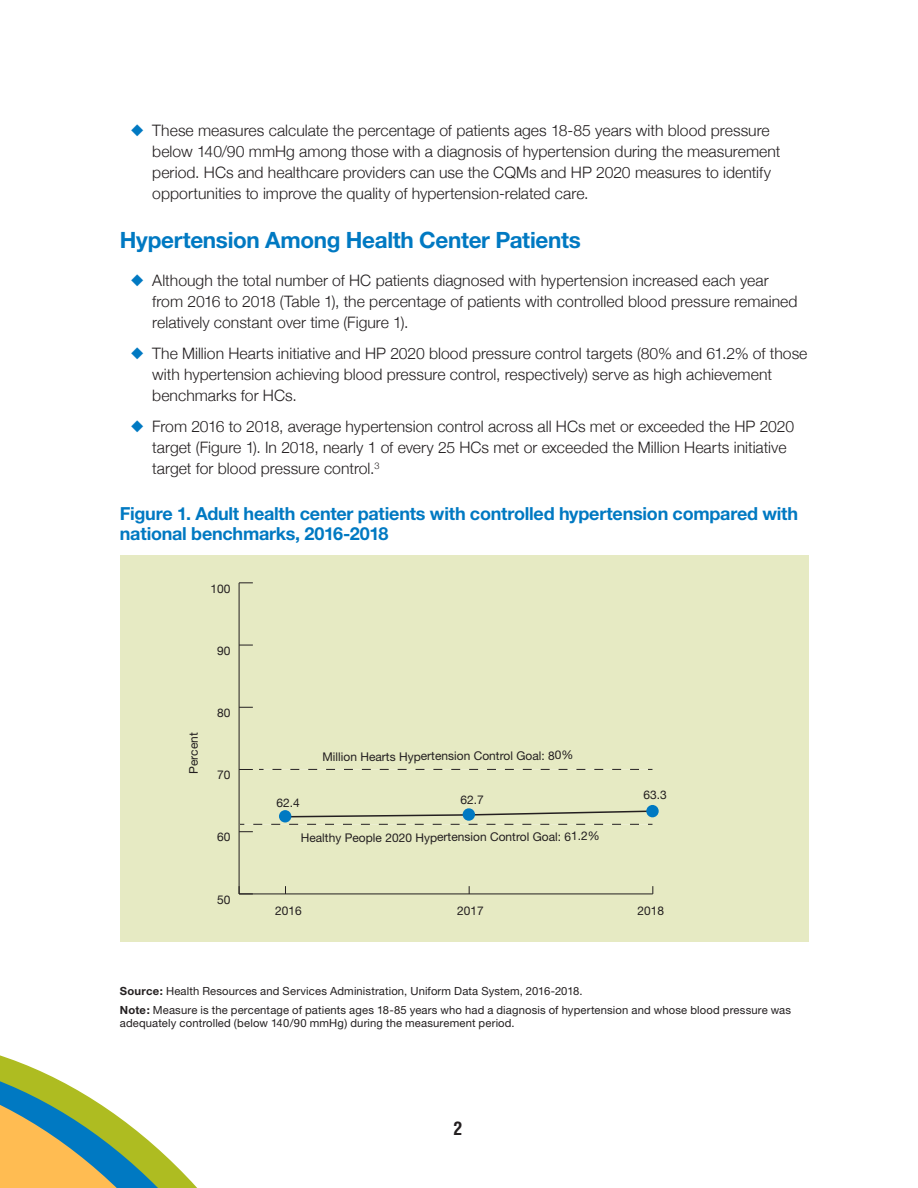
<style>
.page{position:relative;width:918px;height:1188px;background:#fff}
.page>*{position:absolute;margin:0;border:0;box-sizing:border-box;transform-origin:0 0}
.t1{font:700 22.5px "Helvetica Neue";letter-spacing:-.015em;color:#0079c2}
.t2{font:700 18px/19.5px "Helvetica Neue";letter-spacing:-.015em;color:#0079c2}
.t3{font:700 condensed 18px "Helvetica";color:#231f20}
.t4{font:300 15.75px/21px "Helvetica Neue";color:#231f20}
.t5{font:12px "Helvetica Neue";letter-spacing:-.01em;color:#231f20}
.t6{font:12px "Helvetica Neue";color:#231f20}
.t7{font:11.25px/18.9px "Helvetica Neue";letter-spacing:.015em;color:#231f20}
.s1{color:#0079c2}
.s2{font-weight:700}
</style>
<div class="page">
<svg style="left:0;top:1055px;width:197px;height:133px"></svg>
<div style="left:120px;top:555px;width:688px;height:387px;background:#e6eac3"></div>
<hr style="left:239px;top:894px;width:414px;height:1px;background:#231f20">
<hr style="left:239px;top:583px;width:1px;height:311px;background:#231f20">
<svg style="left:239px;top:886px;width:14px;height:9px"></svg>
<svg style="left:239px;top:831px;width:14px;height:1px"></svg>
<svg style="left:240px;top:769px;width:13px;height:1px"></svg>
<svg style="left:239px;top:707px;width:14px;height:1px"></svg>
<svg style="left:239px;top:645px;width:14px;height:1px"></svg>
<svg style="left:239px;top:582px;width:14px;height:1px"></svg>
<div style="left:646px;top:805px;width:13px;height:12px;background:#0079c2;border-radius:50%"></div>
<svg style="left:272px;top:769px;width:380px;height:1px"></svg>
<svg style="left:253px;top:809px;width:402px;height:16px"></svg>
<p class="t4" style="left:152px;top:118px;width:630px;text-indent:-22px"><span class="s1">◆</span> These measures calculate the percentage of patients ages 18-85 years with blood pressure below 140/90 mmHg among those with a diagnosis of hypertension during the measurement period. HCs and healthcare providers can use the CQMs and HP 2020 measures to identify opportunities to improve the quality of hypertension-related care.</p>
<h2 class="t1" style="left:120px;top:226px;width:463px">Hypertension Among Health Center Patients</h2>
<p class="t4" style="left:152px;top:269px;width:647px;text-indent:-22px"><span class="s1">◆</span> Although the total number of HC patients diagnosed with hypertension increased each year from 2016 to 2018 (Table 1), the percentage of patients with controlled blood pressure remained relatively constant over time (Figure 1).</p>
<p class="t4" style="left:152px;top:342px;width:657px;text-indent:-22px"><span class="s1">◆</span> The Million Hearts initiative and HP 2020 blood pressure control targets (80% and 61.2% of those with hypertension achieving blood pressure control, respectively) serve as high achievement benchmarks for HCs.</p>
<p class="t4" style="left:152px;top:415px;width:643px;text-indent:-22px"><span class="s1">◆</span> From 2016 to 2018, average hypertension control across all HCs met or exceeded the HP 2020 target (Figure 1). In 2018, nearly 1 of every 25 HCs met or exceeded the Million Hearts initiative target for blood pressure control.<sup>3</sup></p>
<h3 class="t2" style="left:120px;top:504px;width:680px">Figure 1. Adult health center patients with controlled hypertension compared with national benchmarks, 2016-2018</h3>
<p class="t6" style="left:210px;top:580px;width:22px">100</p>
<p class="t6" style="left:217px;top:642px;width:15px">90</p>
<p class="t5" style="left:186px;top:774px;width:43px;rotate:-90deg">Percent</p>
<p class="t6" style="left:217px;top:704px;width:15px">80</p>
<p class="t6" style="left:217px;top:766px;width:15px">70</p>
<p class="t6" style="left:217px;top:828px;width:15px">60</p>
<p class="t6" style="left:217px;top:891px;width:15px">50</p>
<p class="t5" style="left:322px;top:749px;width:253px">Million Hearts Hypertension Control Goal: 80%</p>
<p class="t6" style="left:277px;top:794px;width:25px">62.4</p>
<p class="t6" style="left:461px;top:791px;width:25px">62.7</p>
<p class="t5" style="left:301px;top:830px;width:301px">Healthy People 2020 Hypertension Control Goal: 61.2%</p>
<p class="t6" style="left:644px;top:786px;width:25px">63.3</p>
<p class="t5" style="left:275px;top:903px;width:28px">2016</p>
<p class="t5" style="left:457px;top:903px;width:28px">2017</p>
<p class="t5" style="left:637px;top:903px;width:28px">2018</p>
<p class="t7" style="left:120px;top:981px;width:673px"><span class="s2">Source:</span> Health Resources and Services Administration, Uniform Data System, 2016-2018.<br><span class="s2">Note:</span> Measure is the percentage of patients ages 18-85 years who had a diagnosis of hypertension and whose blood pressure was</p>
<p class="t7" style="left:120px;top:1014px;width:396px">adequately controlled (below 140/90 mmHg) during the measurement period.</p>
<p class="t3" style="left:454px;top:1118px;width:10px">2</p>
</div>
